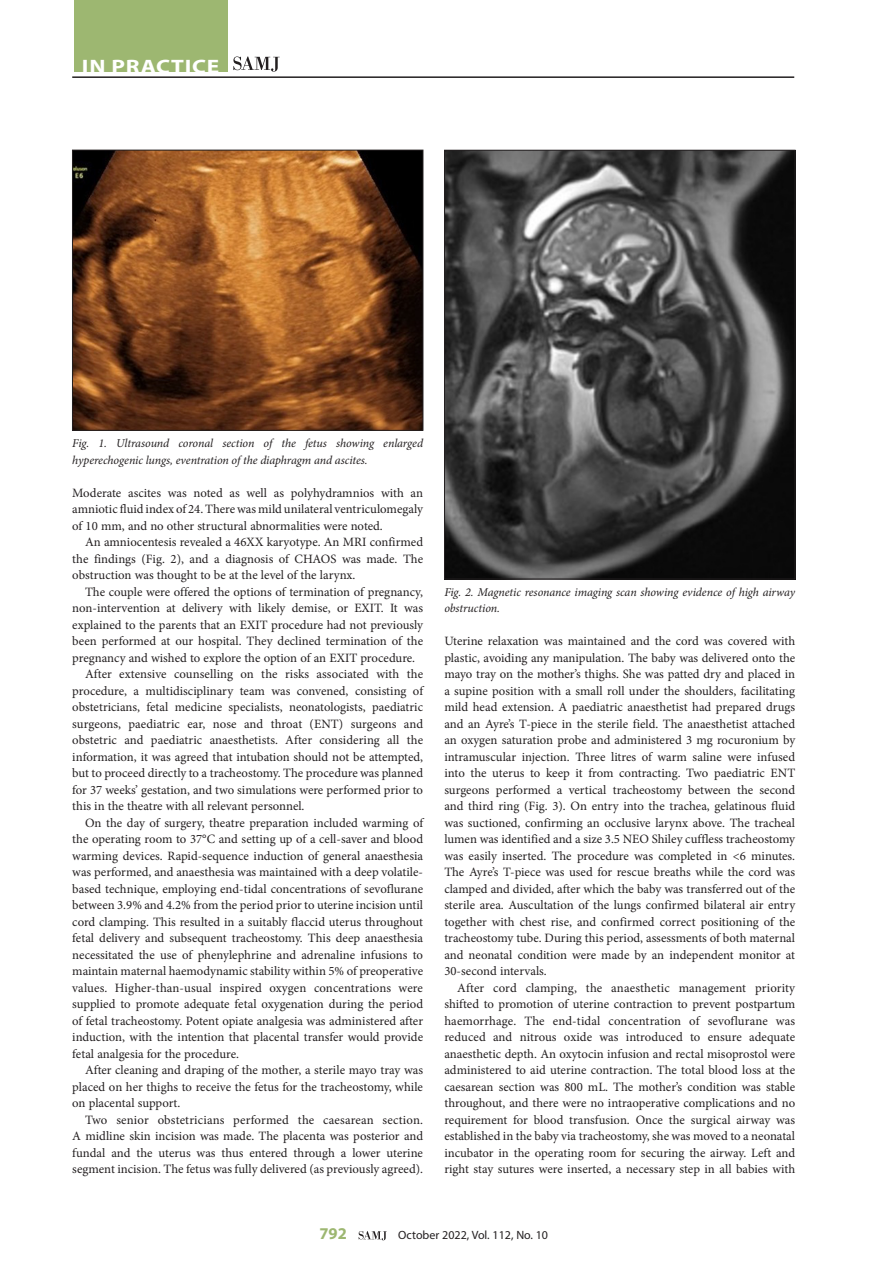
<style>
.page{position:relative;width:893px;height:1263px;background:#fff}
.page>*{position:absolute;margin:0;border:0;box-sizing:border-box;transform-origin:0 0}
.t1{font:700 19.5px "Myriad Pro";letter-spacing:.03em;color:#fff;scale:1.2 1}
.t2{font:700 16.5px "Myriad Pro";color:#9db771}
.BODY_TEXT_INDENT{font:12.75px/16.5px "Minion Pro";color:#231f20;text-align:justify}
.CAPTIONS{font:italic 12px/16.5px "Minion Pro";letter-spacing:-.01em;color:#231f20}
.t3{font:12px "Myriad Pro";color:#231f20}
</style>
<div class="page">
<svg style="left:359px;top:1231px;width:28px;height:9px"></svg>
<hr style="left:72px;top:76px;width:722px;height:2px;background:#231f20">
<div style="left:74px;top:0;width:153px;height:72px;background:#9db771"></div>
<svg style="left:233px;top:57px;width:47px;height:15px"></svg>
<img style="left:74px;top:152px;width:347px;height:276px">
<div style="left:72px;top:150px;width:351px;height:280px;border:1px solid #231f20"></div>
<img style="left:446px;top:152px;width:347px;height:425px">
<div style="left:444px;top:150px;width:351px;height:429px;border:1px solid #231f20"></div>
<h1 class="t1" style="left:82px;top:54px;width:116px">IN PRACTICE</h1>
<p class="CAPTIONS" style="left:72px;top:435px;width:352px">Fig. 1. Ultrasound coronal section of the fetus showing enlarged hyperechogenic lungs, eventration of the diaphragm and ascites.</p>
<p class="BODY_TEXT_INDENT" style="left:72px;top:484px;width:352px">Moderate ascites was noted as well as polyhydramnios with an amniotic fluid index of 24. There was mild unilateral ventriculomegaly of 10 mm, and no other structural abnormalities were noted.</p>
<p class="BODY_TEXT_INDENT" style="left:72px;top:534px;width:352px;text-indent:13px">An amniocentesis revealed a 46XX karyotype. An MRI confirmed the findings (Fig. 2), and a diagnosis of CHAOS was made. The obstruction was thought to be at the level of the larynx.</p>
<p class="BODY_TEXT_INDENT" style="left:72px;top:583px;width:352px;text-indent:13px">The couple were offered the options of termination of pregnancy, non-intervention at delivery with likely demise, or EXIT. It was explained to the parents that an EXIT procedure had not previously been performed at our hospital. They declined termination of the pregnancy and wished to explore the option of an EXIT procedure.</p>
<p class="BODY_TEXT_INDENT" style="left:72px;top:666px;width:352px;text-indent:13px">After extensive counselling on the risks associated with the procedure, a multidisciplinary team was convened, consisting of obstetricians, fetal medicine specialists, neonatologists, paediatric surgeons, paediatric ear, nose and throat (ENT) surgeons and obstetric and paediatric anaesthetists. After considering all the information, it was agreed that intubation should not be attempted, but to proceed directly to a tracheostomy. The procedure was planned for 37 weeks’ gestation, and two simulations were performed prior to this in the theatre with all relevant personnel.</p>
<p class="BODY_TEXT_INDENT" style="left:72px;top:814px;width:352px;text-indent:13px">On the day of surgery, theatre preparation included warming of the operating room to 37°C and setting up of a cell-saver and blood warming devices. Rapid-sequence induction of general anaesthesia was performed, and anaesthesia was maintained with a deep volatile&shy;based technique, employing end-tidal concentrations of sevoflurane between 3.9% and 4.2% from the period prior to uterine incision until cord clamping. This resulted in a suitably flaccid uterus throughout fetal delivery and subsequent tracheostomy. This deep anaesthesia necessitated the use of phenylephrine and adrenaline infusions to maintain maternal haemodynamic stability within 5% of preoperative values. Higher-than-usual inspired oxygen concentrations were supplied to promote adequate fetal oxygenation during the period of fetal tracheostomy. Potent opiate analgesia was administered after induction, with the intention that placental transfer would provide fetal analgesia for the procedure.</p>
<p class="BODY_TEXT_INDENT" style="left:72px;top:1062px;width:352px;text-indent:13px">After cleaning and draping of the mother, a sterile mayo tray was placed on her thighs to receive the fetus for the tracheostomy, while on placental support.</p>
<p class="BODY_TEXT_INDENT" style="left:72px;top:1111px;width:352px;text-indent:13px">Two senior obstetricians performed the caesarean section.<br>A midline skin incision was made. The placenta was posterior and fundal and the uterus was thus entered through a lower uterine segment incision. The fetus was fully delivered (as previously agreed).</p>
<p class="CAPTIONS" style="left:444px;top:583px;width:352px">Fig. 2. Magnetic resonance imaging scan showing evidence of high airway obstruction.</p>
<p class="BODY_TEXT_INDENT" style="left:444px;top:633px;width:352px">Uterine relaxation was maintained and the cord was covered with plastic, avoiding any manipulation. The baby was delivered onto the mayo tray on the mother’s thighs. She was patted dry and placed in a supine position with a small roll under the shoulders, facilitating mild head extension. A paediatric anaesthetist had prepared drugs and an Ayre’s T-piece in the sterile field. The anaesthetist attached an oxygen saturation probe and administered 3 mg rocuronium by intramuscular injection. Three litres of warm saline were infused into the uterus to keep it from contracting. Two paediatric ENT surgeons performed a vertical tracheostomy between the second and third ring (Fig. 3). On entry into the trachea, gelatinous fluid was suctioned, confirming an occlusive larynx above. The tracheal lumen was identified and a size 3.5 NEO Shiley cuffless tracheostomy was easily inserted. The procedure was completed in &lt;6 minutes.<br>The Ayre’s T-piece was used for rescue breaths while the cord was clamped and divided, after which the baby was transferred out of the sterile area. Auscultation of the lungs confirmed bilateral air entry together with chest rise, and confirmed correct positioning of the tracheostomy tube. During this period, assessments of both maternal and neonatal condition were made by an independent monitor at 30-second intervals.</p>
<p class="BODY_TEXT_INDENT" style="left:444px;top:979px;width:352px;text-indent:13px">After cord clamping, the anaesthetic management priority shifted to promotion of uterine contraction to prevent postpartum haemorrhage. The end-tidal concentration of sevoflurane was reduced and nitrous oxide was introduced to ensure adequate anaesthetic depth. An oxytocin infusion and rectal misoprostol were administered to aid uterine contraction. The total blood loss at the caesarean section was 800 mL. The mother’s condition was stable throughout, and there were no intraoperative complications and no requirement for blood transfusion. Once the surgical airway was established in the baby via tracheostomy, she was moved to a neonatal incubator in the operating room for securing the airway. Left and right stay sutures were inserted, a necessary step in all babies with</p>
<p class="t2" style="left:319px;top:1223px;width:29px">792</p>
<p class="t3" style="left:398px;top:1228px;width:151px">October 2022, Vol. 112, No. 10</p>
</div>
